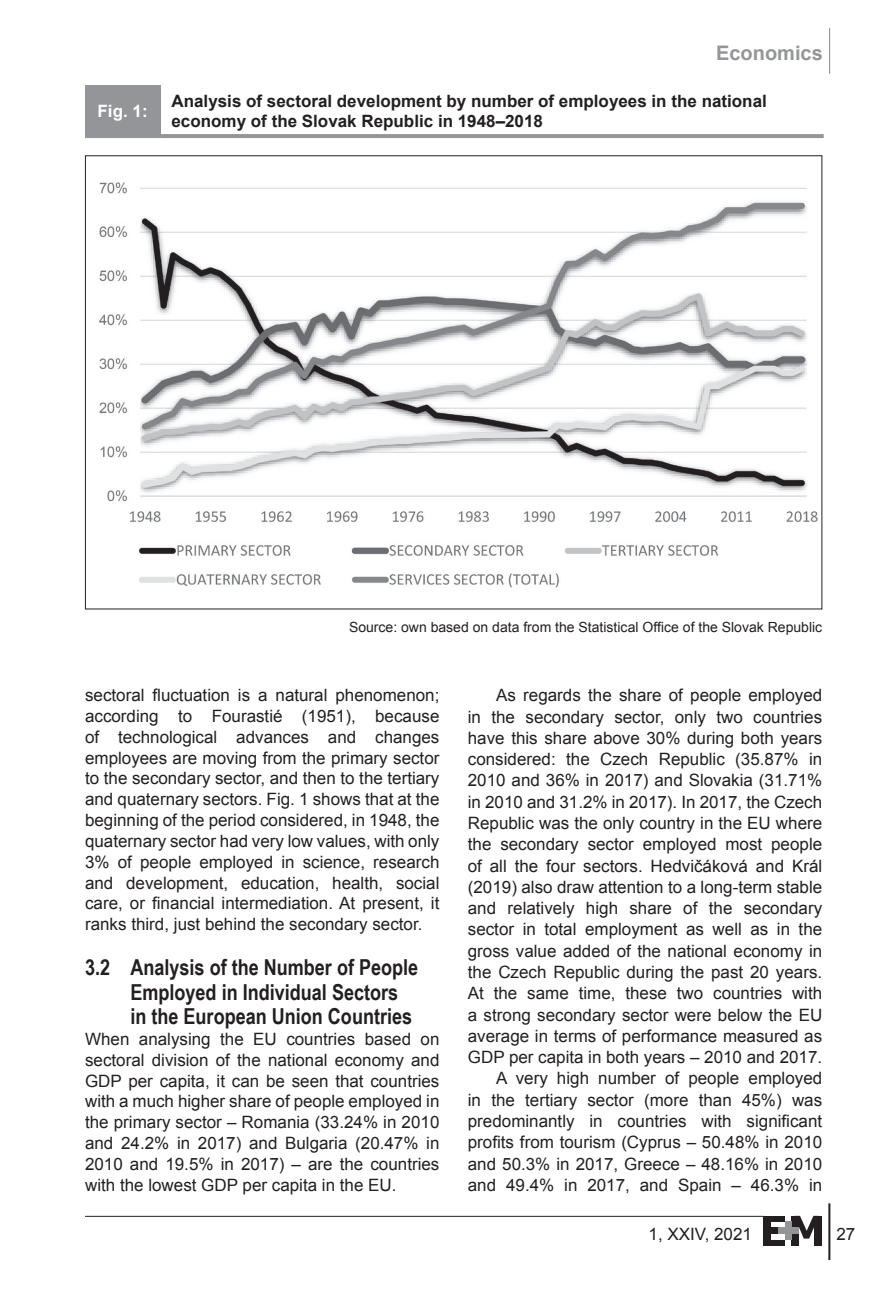
<style>
.page{position:relative;width:896px;height:1304px;background:#fff}
.page>*{position:absolute;margin:0;border:0;box-sizing:border-box;transform-origin:0 0}
.t1{font:700 22px/24.4px "Arial Narrow";color:#231f20}
.t2{font:700 20px "Arial";color:#939598}
.t3{font:17px/21.2px "Arial";color:#231f20;text-align:justify}
.t4{font:700 17px/20.4px "Arial";color:#231f20}
.t5{font:700 17px "Arial";color:#fff}
.t6{font:14px "Arial";color:#231f20}
</style>
<div class="page">
<hr style="left:828px;top:1203px;width:2px;height:57px;background:#231f20">
<hr style="left:85px;top:1216px;width:678px;height:1px;background:#231f20">
<div style="left:763px;top:1216px;width:22px;height:6px;background:#231f20"></div>
<div style="left:763px;top:1240px;width:22px;height:5px;background:#231f20"></div>
<div style="left:763px;top:1228px;width:15px;height:6px;background:#231f20"></div>
<div style="left:763px;top:1216px;width:8px;height:29px;background:#231f20"></div>
<div style="left:791px;top:1216px;width:7px;height:29px;background:#231f20"></div>
<div style="left:814px;top:1216px;width:8px;height:29px;background:#231f20"></div>
<svg style="left:794px;top:1216px;width:20px;height:23px"></svg>
<div style="left:785px;top:1221px;width:6px;height:19px;background:#939598"></div>
<div style="left:778px;top:1228px;width:20px;height:6px;background:#939598"></div>
<hr style="left:829px;top:28px;width:1px;height:46px;background:#939598">
<div style="left:85px;top:85px;width:75px;height:51px;background:#939598"></div>
<hr style="left:85px;top:134px;width:75px;height:4px;background:#939598">
<hr style="left:160px;top:134px;width:663px;height:4px;background:#939598">
<img style="left:99px;top:182px;width:719px;height:406px">
<p class="t2" style="left:716px;top:40px;width:108px">Economics</p>
<p class="t5" style="left:98px;top:99px;width:52px">Fig. 1:</p>
<p class="t4" style="left:171px;top:91px;width:597px">Analysis of sectoral development by number of employees in the national economy of the Slovak Republic in 1948–2018</p>
<p class="t6" style="left:349px;top:618px;width:475px">Source: own based on data from the Statistical Office of the Slovak Republic</p>
<p class="t3" style="left:85px;top:685px;width:356px">sectoral fluctuation is a natural phenomenon; according to Fourastié (1951), because of technological advances and changes employees are moving from the primary sector to the secondary sector, and then to the tertiary and quaternary sectors. Fig. 1 shows that at the beginning of the period considered, in 1948, the quaternary sector had very low values, with only 3% of people employed in science, research and development, education, health, social care, or financial intermediation. At present, it ranks third, just behind the secondary sector.</p>
<p class="t1" style="left:130px;top:954px;width:289px;text-indent:-45px">3.2 Analysis of the Number of People<br>Employed in Individual Sectors in the European Union Countries</p>
<p class="t3" style="left:85px;top:1029px;width:356px">When analysing the EU countries based on sectoral division of the national economy and GDP per capita, it can be seen that countries with a much higher share of people employed in the primary sector – Romania (33.24% in 2010 and 24.2% in 2017) and Bulgaria (20.47% in 2010 and 19.5% in 2017) – are the countries with the lowest GDP per capita in the EU.</p>
<p class="t3" style="left:468px;top:685px;width:356px;text-align:right">As regards the share of people employed<br>in the secondary sector, only two countries have this share above 30% during both years considered: the Czech Republic (35.87% in 2010 and 36% in 2017) and Slovakia (31.71% in 2010 and 31.2% in 2017). In 2017, the Czech Republic was the only country in the EU where the secondary sector employed most people of all the four sectors. Hedvičáková and Král (2019) also draw attention to a long-term stable and relatively high share of the secondary sector in total employment as well as in the gross value added of the national economy in the Czech Republic during the past 20 years.<br>At the same time, these two countries with a strong secondary sector were below the EU average in terms of performance measured as GDP per capita in both years – 2010 and 2017.<br>A very high number of people employed<br>in the tertiary sector (more than 45%) was predominantly in countries with significant profits from tourism (Cyprus – 50.48% in 2010 and 50.3% in 2017, Greece – 48.16% in 2010 and 49.4% in 2017, and Spain – 46.3% in</p>
<p class="t3" style="left:648px;top:1223px;width:105px">1, XXIV, 2021</p>
<p class="t3" style="left:836px;top:1224px;width:20px">27</p>
</div>
